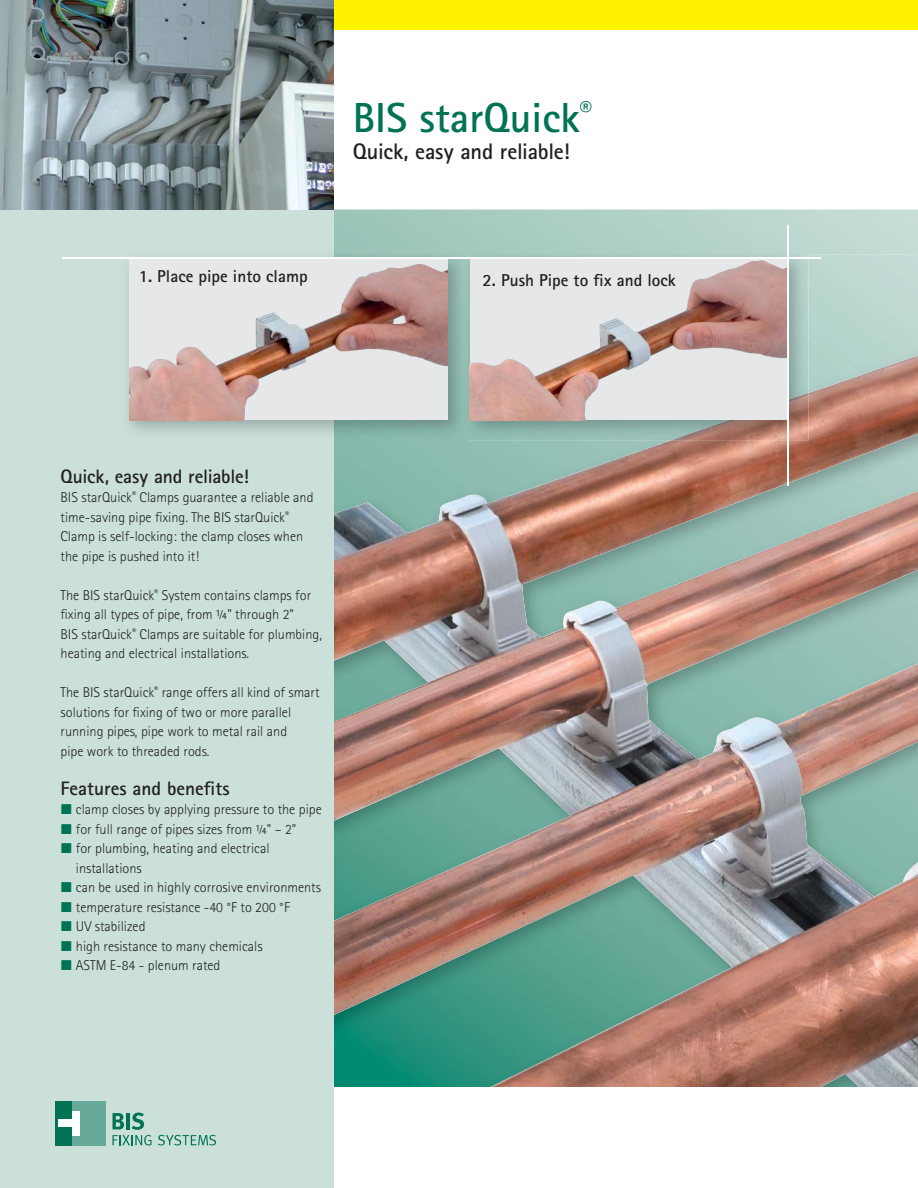
<style>
.page{position:relative;width:918px;height:1188px;background:#fff}
.page>*{position:absolute;margin:0;border:0;box-sizing:border-box;transform-origin:0 0}
.t1{font:700 42px "Rotis Sans Serif Std";color:#007355}
.t2{font:700 22.5px "Rotis Sans Serif Std";letter-spacing:-.01em;color:#231f20}
.t3{font:700 19.5px "Rotis Sans Serif Std";color:#231f20}
.t4{font:700 17.25px "Rotis Sans Serif Std";color:#231f20}
.t5{font:300 14.25px/19.5px "Rotis Sans Serif Std";color:#231f20}
.s1{color:#007355}
</style>
<div class="page">
<div style="left:808px;top:255px;width:110px;height:100px;background:#bcd7ce"></div>
<img style="left:334px;top:355px;width:584px;height:732px">
<div style="left:0;top:0;width:334px;height:1188px;background:#cae0d9"></div>
<div style="left:0;top:0;width:918px;height:30px;background:#fff200"></div>
<img style="left:0;top:0;width:334px;height:210px">
<svg style="left:113px;top:1113px;width:39px;height:32px"></svg>
<svg style="left:158px;top:1135px;width:58px;height:10px"></svg>
<div style="left:72px;top:1101px;width:33px;height:44px;background:#67aa99"></div>
<div style="left:55px;top:1101px;width:17px;height:44px;background:#007355"></div>
<div style="left:72px;top:1111px;width:8px;height:24px;background:#fff"></div>
<div style="left:58px;top:1119px;width:14px;height:8px;background:#fff"></div>
<img style="left:121px;top:255px;width:687px;height:185px">
<div style="left:129px;top:258px;width:319px;height:162px;background:#e6e7e8"></div>
<img style="left:129px;top:273px;width:319px;height:147px">
<img style="left:671px;top:393px;width:137px;height:47px">
<svg style="left:334px;top:210px;width:584px;height:45px;background:#afd0c6"></svg>
<img style="left:461px;top:255px;width:7px;height:185px">
<img style="left:470px;top:259px;width:317px;height:161px">
<hr style="left:787px;top:225px;width:2px;height:261px;background:#fff">
<hr style="left:62px;top:258px;width:759px;height:1px;background:#fff">
<h1 class="t1" style="left:353px;top:102px;width:241px">BIS starQuick<sup>®</sup></h1>
<h2 class="t2" style="left:353px;top:143px;width:218px">Quick, easy and reliable!</h2>
<p class="t4" style="left:139px;top:269px;width:170px">1. Place pipe into clamp</p>
<p class="t4" style="left:483px;top:273px;width:195px">2. Push Pipe to fix and lock</p>
<h3 class="t3" style="left:61px;top:469px;width:190px">Quick, easy and reliable!</h3>
<p class="t5" style="left:61px;top:489px;width:254px">BIS starQuick<sup>®</sup> Clamps guarantee a reliable and time-saving pipe fixing. The BIS starQuick<sup>® </sup>Clamp is self-locking: the clamp closes when the pipe is pushed into it!</p>
<p class="t5" style="left:61px;top:586px;width:263px">The BIS starQuick<sup>®</sup> System contains clamps for fixing all types of pipe, from ¼" through 2"<br>BIS starQuick<sup>®</sup> Clamps are suitable for plumbing, heating and electrical installations.</p>
<p class="t5" style="left:61px;top:684px;width:261px">The BIS starQuick<sup>®</sup> range offers all kind of smart solutions for fixing of two or more parallel running pipes, pipe work to metal rail and<br>pipe work to threaded rods.</p>
<h3 class="t3" style="left:61px;top:781px;width:170px">Features and benefits</h3>
<p class="t5" style="left:61px;top:801px;width:263px"><span class="s1">■</span> clamp closes by applying pressure to the pipe</p>
<p class="t5" style="left:61px;top:820px;width:237px"><span class="s1">■</span> for full range of pipes sizes from ¼" – 2"</p>
<p class="t5" style="left:76px;top:840px;width:195px;text-indent:-15px"><span class="s1">■</span> for plumbing, heating and electrical installations</p>
<p class="t5" style="left:61px;top:879px;width:262px"><span class="s1">■</span> can be used in highly corrosive environments</p>
<p class="t5" style="left:61px;top:898px;width:231px"><span class="s1">■</span> temperature resistance -40 °F to 200 °F</p>
<p class="t5" style="left:61px;top:918px;width:86px"><span class="s1">■</span> UV stabilized</p>
<p class="t5" style="left:61px;top:937px;width:204px"><span class="s1">■</span> high resistance to many chemicals</p>
<p class="t5" style="left:61px;top:957px;width:161px"><span class="s1">■</span> ASTM E-84 - plenum rated</p>
</div>
